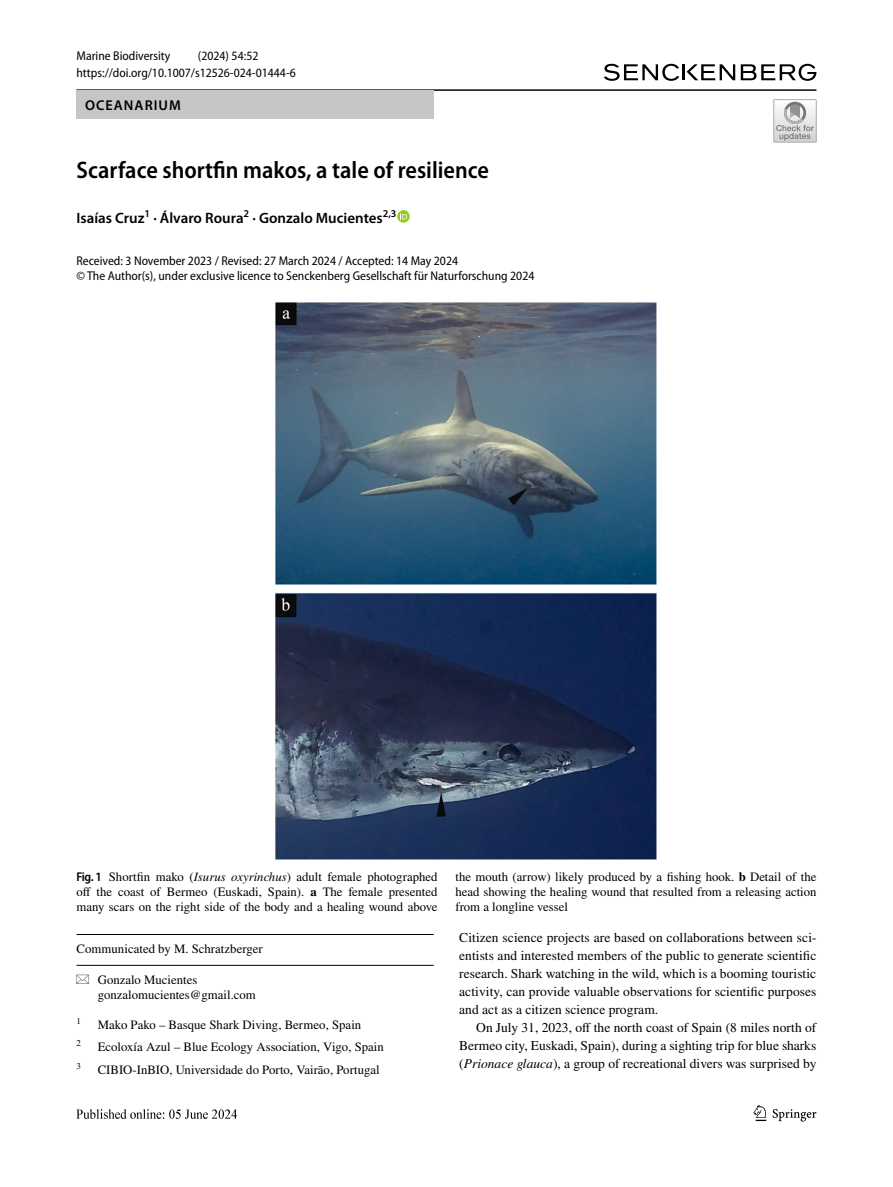
<style>
.page{position:relative;width:893px;height:1187px;background:#fff}
.page>*{position:absolute;margin:0;border:0;box-sizing:border-box;transform-origin:0 0}
.t1{font:600 semi-condensed 24px "Myriad Pro";color:#000}
.t2{font:600 15px "Myriad Pro";color:#000}
.t3{font:600 14.25px "Myriad Pro";letter-spacing:.07em;color:#000}
.t4{font:13.5px/18px "STIX";letter-spacing:.005em;color:#000;text-align:justify}
.t5{font:12.75px/15px "STIX";color:#000;text-align:justify}
.t6{font:semi-condensed 12.75px/17px "Myriad Pro";color:#000}
.t7{font:8.85px "STIX";color:#000}
.s1{font-family:"Myriad Pro";font-weight:600;font-stretch:semi-condensed}
.s2{font-style:italic}
.s3{font-weight:700}
</style>
<div class="page">
<img style="left:77px;top:1109px;width:160px;height:10px">
<hr style="left:77px;top:89px;width:739px;height:2px;background:#000">
<svg style="left:753px;top:1105px;width:13px;height:15px"></svg>
<svg style="left:773px;top:1109px;width:43px;height:12px"></svg>
<div style="left:77px;top:91px;width:357px;height:28px;background:#c5c6c6"></div>
<div style="left:774px;top:99px;width:42px;height:43px;border:1px solid #ababac"></div>
<svg style="left:774px;top:100px;width:42px;height:42px"></svg>
<svg style="left:741px;top:64px;width:75px;height:17px"></svg>
<svg style="left:604px;top:64px;width:131px;height:17px"></svg>
<svg style="left:397px;top:210px;width:13px;height:13px"></svg>
<svg style="left:400px;top:212px;width:7px;height:7px"></svg>
<hr style="left:77px;top:934px;width:357px;height:1px;background:#000">
<hr style="left:77px;top:964px;width:357px;height:1px;background:#000">
<img style="left:275px;top:302px;width:382px;height:557px">
<p class="t6" style="left:77px;top:47px;width:95px">Marine Biodiversity</p>
<p class="t6" style="left:77px;top:47px;width:221px;text-indent:121px">(2024) 54:52 https://doi.org/10.1007/s12526-024-01444-6</p>
<p class="t3" style="left:85px;top:96px;width:97px">OCEANARIUM</p>
<h1 class="t1" style="left:77px;top:157px;width:414px">Scarface shortfin makos, a tale of resilience</h1>
<p class="t2" style="left:77px;top:208px;width:322px">Isaías Cruz<sup>1</sup> · Álvaro Roura<sup>2</sup> · Gonzalo Mucientes<sup>2,3</sup></p>
<p class="t6" style="left:77px;top:254px;width:459px;line-height:15px">Received: 3 November 2023 / Revised: 27 March 2024 / Accepted: 14 May 2024<br>© The Author(s), under exclusive licence to Senckenberg Gesellschaft für Naturforschung 2024</p>
<p class="t5" style="left:77px;top:870px;width:362px"><span class="s1">Fig. 1</span> Shortfin mako (<span class="s2">Isurus oxyrinchus</span>) adult female photographed off the coast of Bermeo (Euskadi, Spain). <span class="s3">a</span> The female presented many scars on the right side of the body and a healing wound above</p>
<p class="t5" style="left:455px;top:870px;width:362px">the mouth (arrow) likely produced by a fishing hook. <span class="s3">b</span> Detail of the head showing the healing wound that resulted from a releasing action from a longline vessel</p>
<p class="t4" style="left:459px;top:928px;width:359px">Citizen science projects are based on collaborations between sci&shy;entists and interested members of the public to generate scientific research. Shark watching in the wild, which is a booming touristic activity, can provide valuable observations for scientific purposes and act as a citizen science program.</p>
<p class="t4" style="left:459px;top:1018px;width:359px;text-indent:17px">On July 31, 2023, off the north coast of Spain (8 miles north of Bermeo city, Euskadi, Spain), during a sighting trip for blue sharks (<span class="s2">Prionace glauca</span>), a group of recreational divers was surprised by</p>
<p class="t5" style="left:77px;top:941px;width:188px">Communicated by M. Schratzberger</p>
<p class="t5" style="left:98px;top:972px;width:159px">Gonzalo Mucientes gonzalomucientes@gmail.com</p>
<p class="t7" style="left:77px;top:1014px;width:6px">1</p>
<p class="t5" style="left:98px;top:1017px;width:265px">Mako Pako – Basque Shark Diving, Bermeo, Spain</p>
<p class="t7" style="left:77px;top:1037px;width:6px">2</p>
<p class="t5" style="left:98px;top:1040px;width:287px">Ecoloxía Azul – Blue Ecology Association, Vigo, Spain</p>
<p class="t7" style="left:77px;top:1059px;width:6px">3</p>
<p class="t5" style="left:98px;top:1062px;width:283px">CIBIO-InBIO, Universidade do Porto, Vairão, Portugal</p>
</div>
